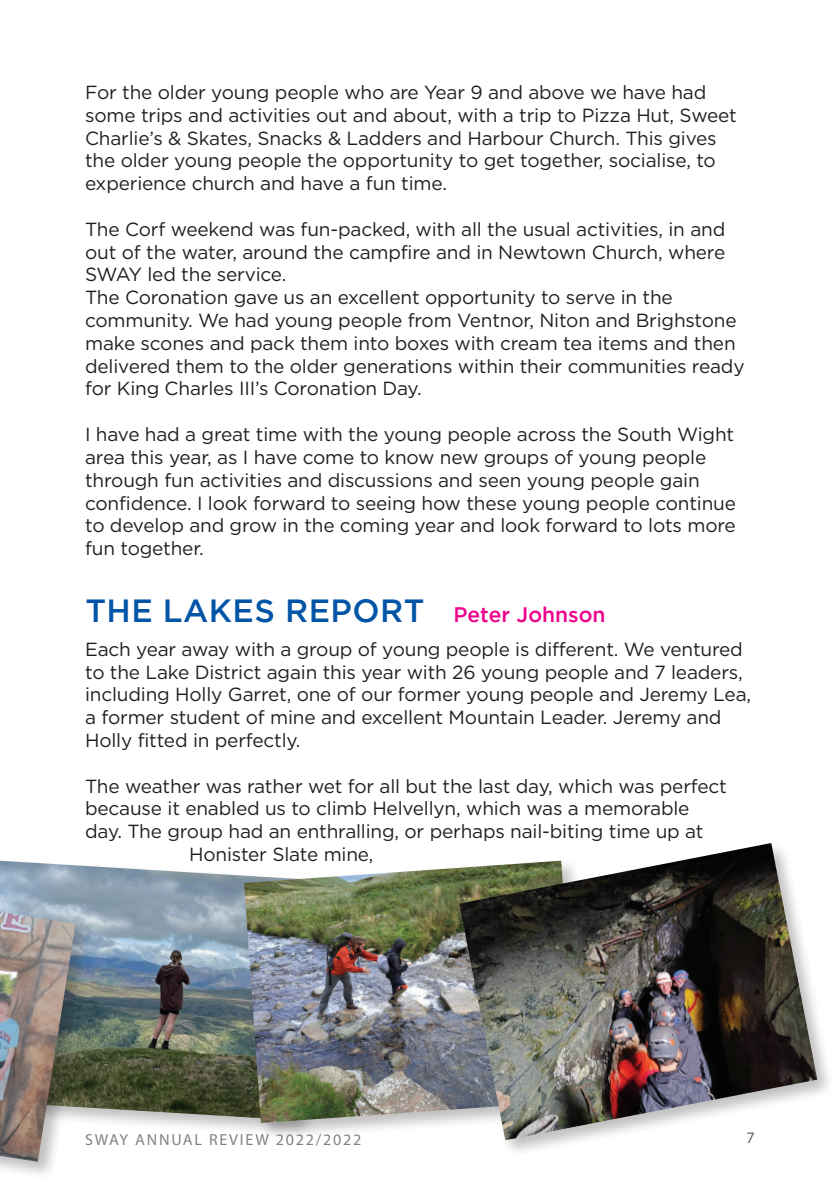
<style>
.page{position:relative;width:840px;height:1191px;background:#fff}
.page>*{position:absolute;margin:0;border:0;box-sizing:border-box;transform-origin:0 0}
.sub_4{font:500 32px "Gotham";letter-spacing:.015em;color:#0154a6}
.t1{font:19px/22.8px "Gotham";letter-spacing:-.01em;color:#231f20}
.t2{font:16px "Myriad Pro";letter-spacing:.11em;color:#808285}
.t3{font:16px "Myriad Pro";color:#636366}
.s1{font-size:21px;color:#ed028c}
</style>
<div class="page">
<div style="left:0;top:858px;width:329px;height:281px;background:#231f20;opacity:.28"></div>
<img style="left:0;top:860px;width:242px;height:260px">
<div style="left:242px;top:858px;width:354px;height:283px;background:#231f20;opacity:.28"></div>
<img style="left:244px;top:860px;width:212px;height:263px">
<div style="left:0;top:871px;width:93px;height:309px;background:#231f20;opacity:.28"></div>
<img style="left:0;top:911px;width:75px;height:250px">
<div style="left:456px;top:840px;width:378px;height:318px;background:#231f20;opacity:.28"></div>
<img style="left:459px;top:843px;width:357px;height:297px">
<p class="t1" style="left:85px;top:80px;width:653px">For the older young people who are Year 9 and above we have had some trips and activities out and about, with a trip to Pizza Hut, Sweet Charlie’s &amp; Skates, Snacks &amp; Ladders and Harbour Church. This gives the older young people the opportunity to get together, socialise, to experience church and have a fun time.</p>
<p class="t1" style="left:85px;top:217px;width:641px;text-align:justify">The Corf weekend was fun-packed, with all the usual activities, in and out of the water, around the campfire and in Newtown Church, where SWAY led the service.</p>
<p class="t1" style="left:85px;top:286px;width:660px">The Coronation gave us an excellent opportunity to serve in the community. We had young people from Ventnor, Niton and Brighstone make scones and pack them into boxes with cream tea items and then delivered them to the older generations within their communities ready for King Charles III’s Coronation Day.</p>
<p class="t1" style="left:85px;top:422px;width:652px">I have had a great time with the young people across the South Wight area this year, as I have come to know new groups of young people through fun activities and discussions and seen young people gain confidence. I look forward to seeing how these young people continue to develop and grow in the coming year and look forward to lots more fun together.</p>
<p class="sub_4" style="left:85px;top:592px;width:521px">THE LAKES REPORT <span class="s1">Peter Johnson</span></p>
<p class="t1" style="left:85px;top:637px;width:667px">Each year away with a group of young people is different. We ventured to the Lake District again this year with 26 young people and 7 leaders, including Holly Garret, one of our former young people and Jeremy Lea, a former student of mine and excellent Mountain Leader. Jeremy and Holly fitted in perfectly.</p>
<p class="t1" style="left:85px;top:774px;width:643px">The weather was rather wet for all but the last day, which was perfect</p>
<p class="t1" style="left:85px;top:797px;width:605px">because it enabled us to climb Helvellyn, which was a memorable</p>
<p class="t1" style="left:85px;top:819px;width:619px">day. The group had an enthralling, or perhaps nail-biting time up at</p>
<p class="t1" style="left:189px;top:842px;width:185px">Honister Slate mine,</p>
<p class="t2" style="left:85px;top:1129px;width:277px">SWAY ANNUAL REVIEW 2022/2022</p>
<p class="t3" style="left:746px;top:1127px;width:10px">7</p>
</div>
